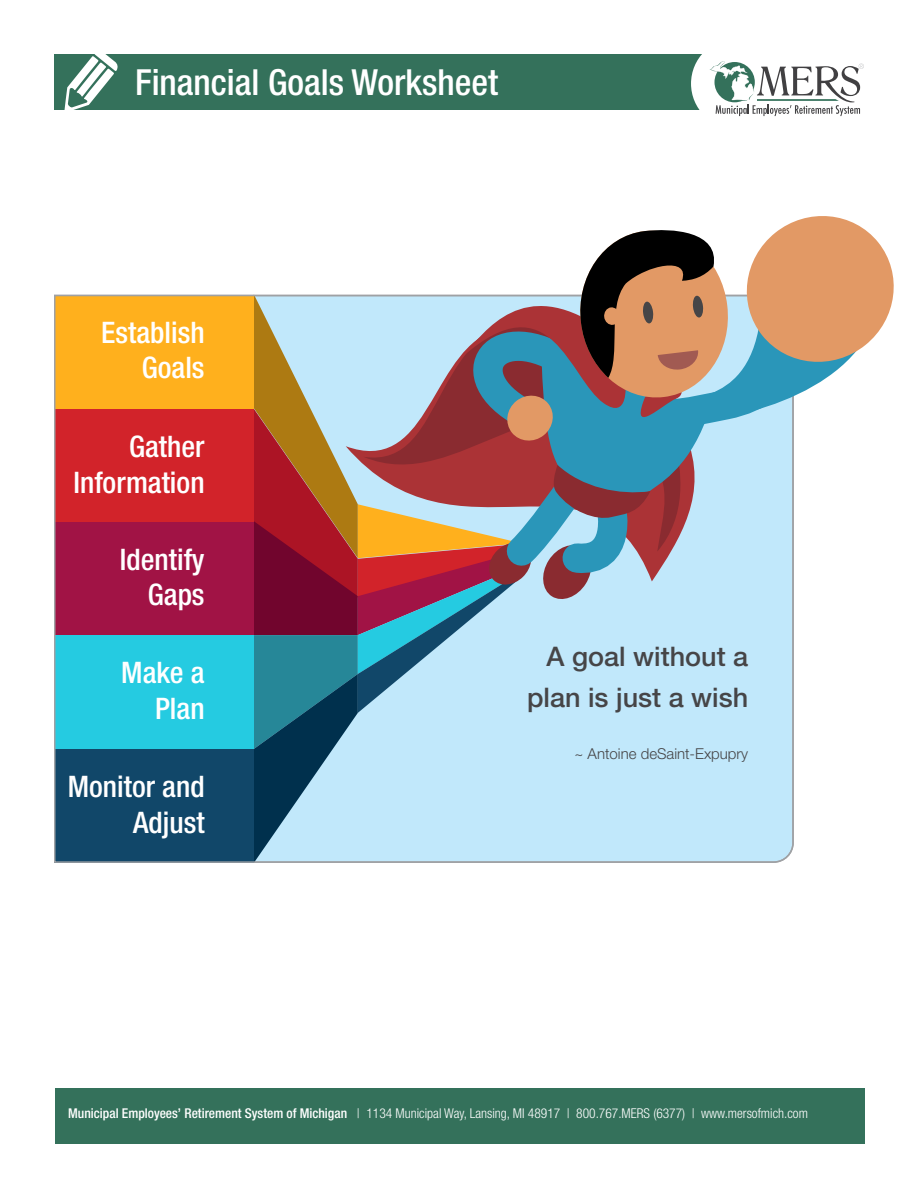
<style>
.page{position:relative;width:918px;height:1188px;background:#fff}
.page>*{position:absolute;margin:0;border:0;box-sizing:border-box;transform-origin:0 0}
.t1{font:500 condensed 36px "Helvetica Neue LT Std";color:#fff}
.t2{font:500 condensed 29.7px/35.7px "Helvetica Neue LT Std";color:#fff;text-align:right}
.t3{font:500 27px/40.5px "Helvetica Neue LT Std";color:#464547;text-align:right}
.t4{font:300 15px "Helvetica Neue LT Std";color:#464547}
.t5{font:300 condensed 13.5px "Helvetica Neue LT Std";color:#fff}
.s1{font-weight:500}
</style>
<div class="page">
<div style="left:54px;top:54px;width:705px;height:55px;background:#34715b"></div>
<svg style="left:64px;top:54px;width:54px;height:56px"></svg>
<svg style="left:54px;top:294px;width:200px;height:569px;background:#886660"></svg>
<svg style="left:254px;top:216px;width:640px;height:647px"></svg>
<div style="left:55px;top:1089px;width:810px;height:55px;background:#34715b"></div>
<div style="left:691px;top:38px;width:90px;height:91px;background:#fff;border-radius:50%"></div>
<svg style="left:709px;top:61px;width:155px;height:55px"></svg>
<h1 class="t1" style="left:135px;top:61px;width:365px">Financial Goals Worksheet</h1>
<h2 class="t2" style="left:101px;top:314px;width:105px">Establish<br>Goals</h2>
<h2 class="t2" style="left:73px;top:428px;width:133px">Gather<br>Information</h2>
<h2 class="t2" style="left:120px;top:541px;width:86px">Identify<br>Gaps</h2>
<h2 class="t2" style="left:121px;top:655px;width:85px">Make a<br>Plan</h2>
<h2 class="t2" style="left:68px;top:769px;width:138px">Monitor and<br>Adjust</h2>
<h3 class="t3" style="left:527px;top:636px;width:223px">A goal without a plan is just a wish</h3>
<p class="t4" style="left:574px;top:744px;width:175px">~ Antoine deSaint-Expupry</p>
<p class="t5" style="left:68px;top:1106px;width:741px"><span class="s1">Municipal Employees’ Retirement System of Michigan</span> | 1134 Municipal Way, Lansing, MI 48917 | 800.767.MERS (6377) | www.mersofmich.com</p>
</div>
